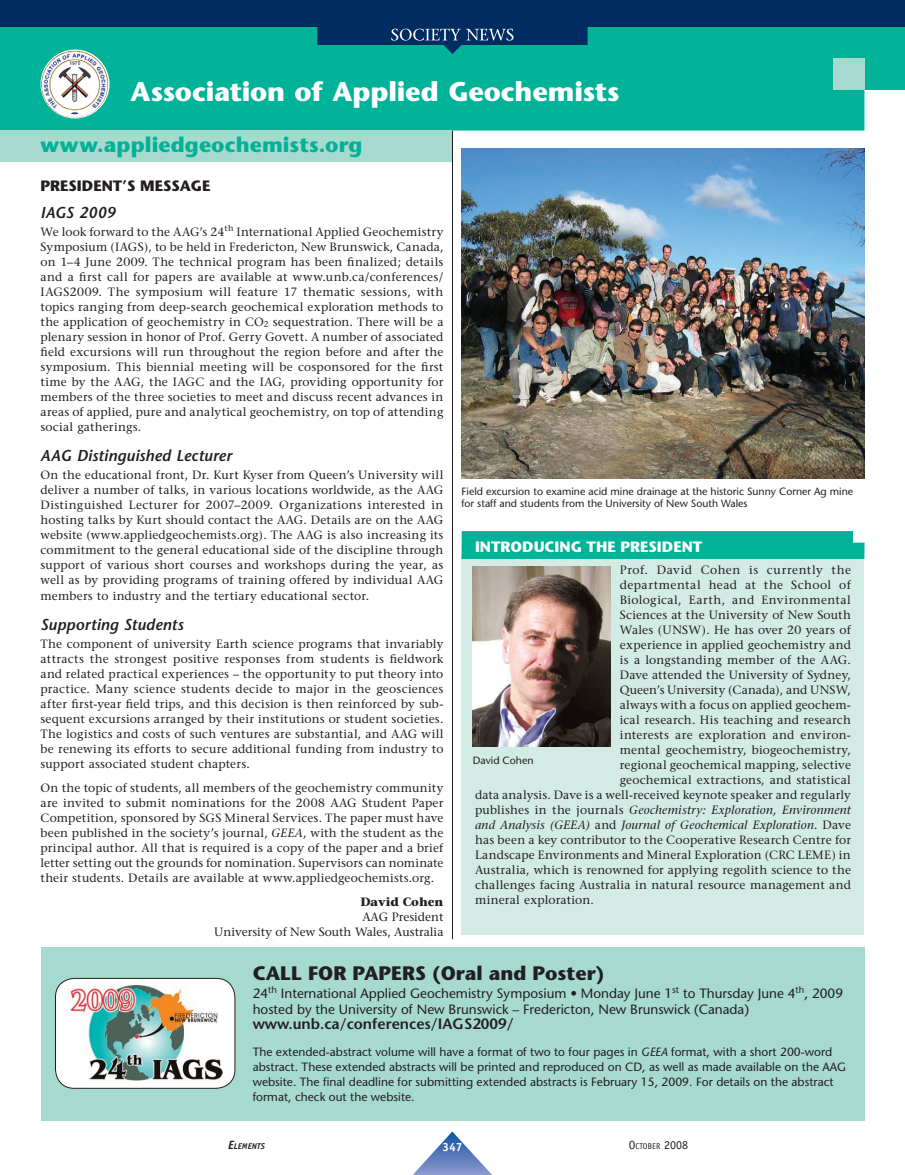
<style>
.page{position:relative;width:905px;height:1175px;background:#fff}
.page>*{position:absolute;margin:0;border:0;box-sizing:border-box;transform-origin:0 0}
.Texte_courant{font:700 27px "Stone Sans";letter-spacing:-.005em;color:#fff}
.Texte_courant-2{font:700 21px "Stone Sans";letter-spacing:.005em;color:#00b297}
.t1{font:700 19.5px "Stone Sans";color:#231f20}
.NIVEAU_2{font:italic 600 15.75px "Stone Sans";letter-spacing:.005em;color:#231f20}
.t2{font:600 15px "Stone Sans";color:#231f20}
.NIVEAU_1_2{font:700 15px "Stone Sans";color:#fff}
.NIVEAU_1{font:700 15px "Stone Sans";color:#231f20}
.t3{font:13.5px "Stone Sans";color:#231f20}
.Texte_courant-3{font:12px/15px "Stone Serif";letter-spacing:.01em;color:#231f20;text-align:justify}
.Texte_boite{font:12px "Stone Serif";letter-spacing:.02em;color:#231f20}
.t4{font:12px/15px "Stone Sans";color:#231f20}
.Texte_boite-2{font:italic 12px "Stone Serif";letter-spacing:.015em;color:#231f20}
.Texte_boite-3{font:12px "Stone Serif";letter-spacing:.04em;color:#231f20}
.Texte_boite-4{font:12px "Stone Serif";letter-spacing:.045em;color:#231f20}
.t5{font:700 12px "Stone Serif";color:#231f20}
.t6{font:700 12px "Officina Sans";color:#fff}
.Vignette_photo{font:10.5px/12px "Stone Sans";color:#231f20}
.t7{font:8.4px "Officina Sans";color:#231f20}
.t8{font:italic 700 8.4px "Officina Sans";color:#231f20}
.s1{font-style:italic}
.s2{font-style:normal}
.s3{font-size:12px}
</style>
<div class="page">
<div style="left:461px;top:556px;width:403px;height:378px;background:#d2ebe4"></div>
<div style="left:0;top:54px;width:904px;height:76px;background:#00b297"></div>
<div style="left:0;top:130px;width:452px;height:32px;background:#a7dacf"></div>
<div style="left:832px;top:58px;width:32px;height:32px;background:#a7dacf"></div>
<img style="left:40px;top:54px;width:70px;height:64px">
<div style="left:40px;top:948px;width:824px;height:172px;background:#a7dacf"></div>
<hr style="left:452px;top:130px;width:1px;height:809px;background:#231f20">
<img style="left:461px;top:148px;width:403px;height:330px">
<div style="left:55px;top:978px;width:180px;height:110px;background:#fff;border-radius:19px"></div>
<img style="left:67px;top:985px;width:156px;height:95px">
<div style="left:55px;top:978px;width:180px;height:110px;border:1px solid #231f20;border-radius:19px"></div>
<div style="left:461px;top:531px;width:403px;height:28px;background:#00b297"></div>
<img style="left:472px;top:566px;width:138px;height:181px">
<svg style="left:413px;top:1131px;width:78px;height:43px"></svg>
<svg style="left:0;top:0;width:904px;height:54px;background:#006377"></svg>
<svg style="left:391px;top:29px;width:122px;height:12px"></svg>
<p class="Texte_courant" style="left:130px;top:76px;width:490px">Association of Applied Geochemists</p>
<p class="Texte_courant-2" style="left:40px;top:132px;width:323px">www.appliedgeochemists.org</p>
<p class="NIVEAU_1" style="left:40px;top:177px;width:19px">Presi</p>
<p class="NIVEAU_1" style="left:82px;top:177px;width:22px">dent</p>
<p class="NIVEAU_1" style="left:122px;top:177px;width:43px">’s Message</p>
<p class="NIVEAU_2" style="left:40px;top:203px;width:76px">IAGS 2009</p>
<p class="Texte_courant-3" style="left:40px;top:224px;width:404px">We look forward to the AAG’s 24<sup>th</sup> International Applied Geochemistry Symposium (IAGS), to be held in Fredericton, New Brunswick, Canada, on 1–4 June 2009. The technical program has been finalized; details and a first call for papers are available at www.unb.ca/conferences/ IAGS2009. The symposium will feature 17 thematic sessions, with topics ranging from deep-search geochemical exploration methods to the application of geochemistry in CO<sub>2</sub> sequestration. There will be a plenary session in honor of Prof. Gerry Govett. A number of associated field excursions will run throughout the region before and after the symposium. This biennial meeting will be cosponsored for the first time by the AAG, the IAGC and the IAG, providing opportunity for members of the three societies to meet and discuss recent advances in areas of applied, pure and analytical geochemistry, on top of attending social gatherings.</p>
<p class="NIVEAU_2" style="left:40px;top:446px;width:193px">AAG Distinguished Lecturer</p>
<p class="Texte_courant-3" style="left:40px;top:468px;width:404px">On the educational front, Dr. Kurt Kyser from Queen’s University will deliver a number of talks, in various locations worldwide, as the AAG Distinguished Lecturer for 2007–2009. Organizations interested in hosting talks by Kurt should contact the AAG. Details are on the AAG website (www.appliedgeochemists.org). The AAG is also increasing its commitment to the general educational side of the discipline through support of various short courses and workshops during the year, as well as by providing programs of training offered by individual AAG members to industry and the tertiary educational sector.</p>
<p class="NIVEAU_2" style="left:40px;top:615px;width:145px">Supporting Students</p>
<p class="Texte_courant-3" style="left:40px;top:636px;width:404px">The component of university Earth science programs that invariably attracts the strongest positive responses from students is fieldwork and related practical experiences – the opportunity to put theory into practice. Many science students decide to major in the geosciences after first-year field trips, and this decision is then reinforced by sub&shy;sequent excursions arranged by their institutions or student societies.<br>The logistics and costs of such ventures are substantial, and AAG will be renewing its efforts to secure additional funding from industry to support associated student chapters.</p>
<p class="Texte_courant-3" style="left:40px;top:780px;width:404px">On the topic of students, all members of the geochemistry community are invited to submit nominations for the 2008 AAG Student Paper Competition, sponsored by SGS Mineral Services. The paper must have been published in the society’s journal, <span class="s1">GEEA</span>, with the student as the principal author. All that is required is a copy of the paper and a brief letter setting out the grounds for nomination. Supervisors can nominate their students. Details are available at www.appliedgeochemists.org.</p>
<p class="t5" style="left:360px;top:894px;width:85px">David Cohen</p>
<p class="Texte_courant-3" style="left:362px;top:909px;width:82px">AAG President</p>
<p class="Texte_courant-3" style="left:214px;top:924px;width:231px">University of New South Wales, Australia</p>
<p class="t1" style="left:253px;top:961px;width:353px">CALL FOR PAPERS (Oral and Poster)</p>
<p class="t3" style="left:253px;top:985px;width:592px">24<sup>th</sup> International Applied Geochemistry Symposium • Monday June 1<sup>st</sup> to Thursday June 4<sup>th</sup>, 2009</p>
<p class="t3" style="left:253px;top:1001px;width:498px">hosted by the University of New Brunswick – Fredericton, New Brunswick (Canada)</p>
<p class="t2" style="left:253px;top:1015px;width:262px">www.unb.ca/conferences/IAGS2009/</p>
<p class="t4" style="left:253px;top:1044px;width:595px">The extended-abstract volume will have a format of two to four pages in <span class="s1">GEEA</span> format, with a short 200-word abstract. These extended abstracts will be printed and reproduced on CD, as well as made available on the AAG website. The final deadline for submitting extended abstracts is February 15, 2009. For details on the abstract format, check out the website.</p>
<p class="Vignette_photo" style="left:461px;top:486px;width:393px">Field excursion to examine acid mine drainage at the historic Sunny Corner Ag mine for staff and students from the University of New South Wales</p>
<p class="NIVEAU_1_2" style="left:475px;top:537px;width:17px">Intro</p>
<p class="NIVEAU_1_2" style="left:522px;top:537px;width:42px">ducing</p>
<p class="NIVEAU_1_2" style="left:586px;top:537px;width:53px">the Presi</p>
<p class="NIVEAU_1_2" style="left:662px;top:537px;width:22px">dent</p>
<p class="Texte_boite-4" style="left:620px;top:563px;width:232px">Prof. David Cohen is currently the</p>
<p class="Texte_boite-3" style="left:620px;top:578px;width:232px">departmental head at the School of</p>
<p class="Texte_boite-3" style="left:620px;top:593px;width:232px">Biological, Earth, and Environmental</p>
<p class="Texte_boite" style="left:620px;top:608px;width:232px">Sciences at the University of New South</p>
<p class="Texte_boite" style="left:620px;top:623px;width:232px">Wales (UNSW). He has over 20 years of</p>
<p class="Texte_boite" style="left:620px;top:638px;width:232px">experience in applied geochemistry and</p>
<p class="Texte_boite" style="left:620px;top:653px;width:232px">is a longstanding member of the AAG.</p>
<p class="Texte_boite" style="left:620px;top:668px;width:232px">Dave attended the University of Sydney,</p>
<p class="Texte_boite" style="left:620px;top:683px;width:232px">Queen’s University (Canada), and UNSW,</p>
<p class="Texte_boite" style="left:620px;top:698px;width:233px">always with a focus on applied geochem-</p>
<p class="Texte_boite" style="left:620px;top:713px;width:233px">ical research. His teaching and research</p>
<p class="Texte_boite" style="left:620px;top:728px;width:233px">interests are exploration and environ-</p>
<p class="Texte_boite" style="left:620px;top:743px;width:232px">mental geochemistry, biogeochemistry,</p>
<p class="Texte_boite" style="left:620px;top:758px;width:232px">regional geochemical mapping, selective</p>
<p class="Texte_boite" style="left:620px;top:773px;width:232px">geochemical extractions, and statistical</p>
<p class="Texte_boite" style="left:475px;top:788px;width:377px">data analysis. Dave is a well-received keynote speaker and regularly</p>
<p class="Texte_boite-2" style="left:475px;top:803px;width:377px"><span class="s2">publishes in the journals</span> Geochemistry: Exploration, Environment</p>
<p class="Texte_boite-2" style="left:475px;top:818px;width:377px">and Analysis (GEEA) <span class="s2">and</span> Journal of Geochemical Exploration. <span class="s2">Dave</span></p>
<p class="Texte_boite" style="left:475px;top:833px;width:377px">has been a key contributor to the Cooperative Research Centre for</p>
<p class="Texte_boite" style="left:475px;top:848px;width:377px">Landscape Environments and Mineral Exploration (CRC LEME) in</p>
<p class="Texte_boite" style="left:475px;top:863px;width:377px">Australia, which is renowned for applying regolith science to the</p>
<p class="Texte_boite" style="left:475px;top:878px;width:377px">challenges facing Australia in natural resource management and</p>
<p class="Texte_boite" style="left:475px;top:893px;width:120px">mineral exploration.</p>
<p class="Vignette_photo" style="left:472px;top:754px;width:62px">David Cohen</p>
<p class="t8" style="left:228px;top:1141px;width:38px"><span class="s3">E</span>LEMENTS</p>
<p class="t6" style="left:442px;top:1139px;width:22px">347</p>
<p class="t7" style="left:629px;top:1141px;width:61px"><span class="s3">O</span>CTOBER <span class="s3">2008</span></p>
</div>
